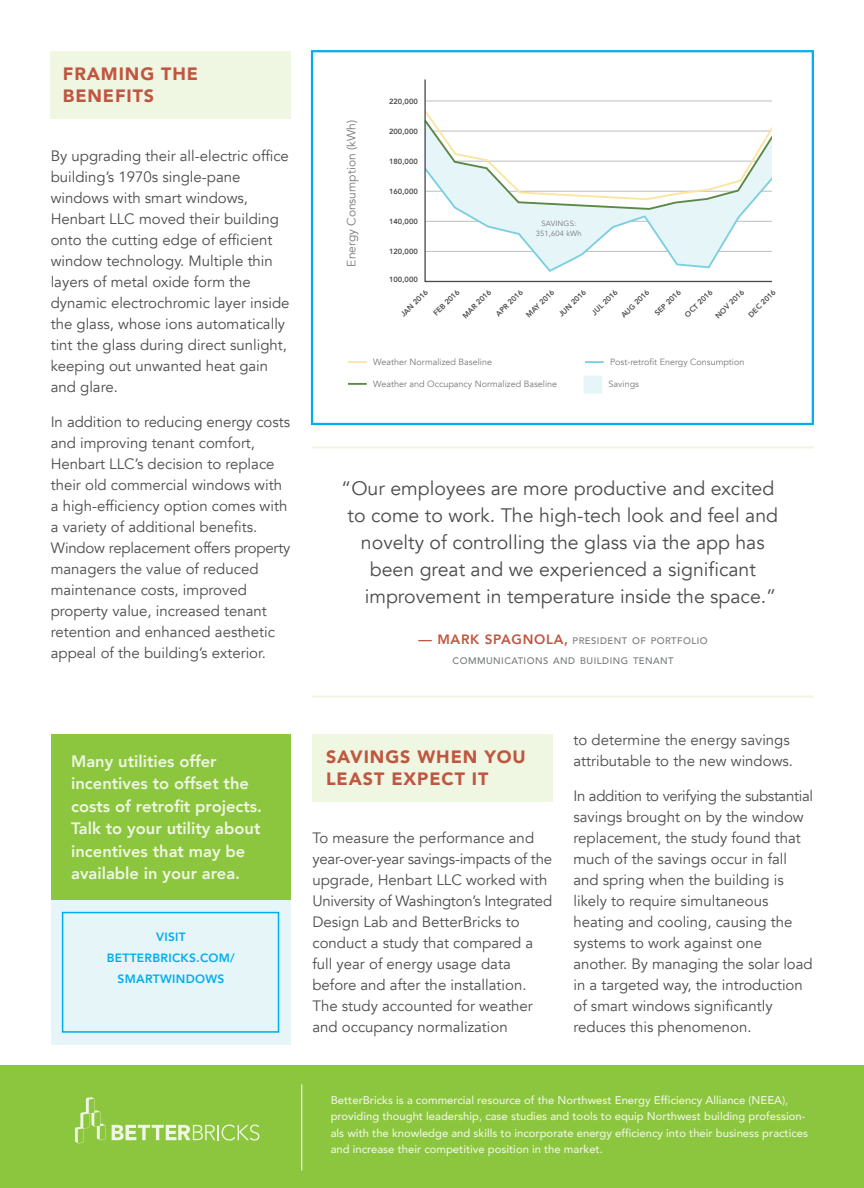
<style>
.page{position:relative;width:864px;height:1188px;background:#fff}
.page>*{position:absolute;margin:0;border:0;box-sizing:border-box;transform-origin:0 0}
.t1{font:19.5px "Avenir";color:#4b4c4d}
.t2{font:900 17.85px/22.5px "Avenir";letter-spacing:.05em;color:#bf5640}
.t3{font:800 16.5px/22.5px "Avenir";color:#eff6e2}
.t4{font:15px/21px "Avenir";color:#4b4c4d}
.t5{font:800 12px/21px "Avenir";letter-spacing:.025em;color:#00aeef;text-align:center}
.t6{font:12px "Avenir";color:#76787b}
.t7{font:500 11.25px/16.5px "Avenir";color:#eff6e2}
.t8{font:500 9.45px/19.5px "Avenir";letter-spacing:.05em;color:#76787b;text-align:center}
.t9{font:9px "Avenir";color:#76787b}
.t10{font:800 7.5px "Avenir";color:#4b4c4d}
.t11{font:7.5px/10.5px "Avenir";letter-spacing:.025em;color:#76787b;text-align:center}
.s1{font-weight:800;font-size:13.5px;color:#bf5640}
</style>
<div class="page">
<div style="left:50px;top:51px;width:240px;height:67px;background:#eff6e2"></div>
<hr style="left:312px;top:695px;width:501px;height:3px;background:#eff6e2">
<hr style="left:312px;top:446px;width:501px;height:2px;background:#eff6e2">
<div style="left:312px;top:734px;width:240px;height:67px;background:#eff6e2"></div>
<div style="left:0;top:1065px;width:864px;height:123px;background:#8bc63e"></div>
<hr style="left:301px;top:1084px;width:1px;height:87px;background:#eff6e2">
<svg style="left:112px;top:1124px;width:147px;height:17px"></svg>
<svg style="left:75px;top:1097px;width:31px;height:46px"></svg>
<div style="left:311px;top:50px;width:503px;height:375px;border:2px solid #00aeef"></div>
<svg style="left:424px;top:79px;width:348px;height:204px"></svg>
<svg style="left:348px;top:361px;width:19px;height:2px"></svg>
<svg style="left:348px;top:383px;width:19px;height:2px"></svg>
<svg style="left:585px;top:361px;width:19px;height:2px"></svg>
<div style="left:583px;top:376px;width:19px;height:18px;background:#e5f5f8"></div>
<div style="left:51px;top:734px;width:239px;height:166px;background:#8bc63e"></div>
<div style="left:51px;top:900px;width:239px;height:144px;background:#e5f5f8"></div>
<div style="left:62px;top:912px;width:217px;height:121px;border:2px solid #00aeef"></div>
<p class="t2" style="left:63px;top:62px;width:137px">FRAMING THE<br>BENEFITS</p>
<p class="t4" style="left:51px;top:146px;width:240px">By upgrading their all-electric office building’s 1970s single-pane windows with smart windows,<br>Henbart LLC moved their building onto the cutting edge of efficient window technology. Multiple thin layers of metal oxide form the dynamic electrochromic layer inside the glass, whose ions automatically tint the glass during direct sunlight, keeping out unwanted heat gain and glare.</p>
<p class="t4" style="left:51px;top:411px;width:241px">In addition to reducing energy costs and improving tenant comfort, Henbart LLC’s decision to replace their old commercial windows with a high-efficiency option comes with a variety of additional benefits.<br>Window replacement offers property managers the value of reduced maintenance costs, improved property value, increased tenant retention and enhanced aesthetic appeal of the building’s exterior.</p>
<p class="t6" style="left:344px;top:267px;width:148px;rotate:-90deg">Energy Consumption (kWh)</p>
<p class="t10" style="left:389px;top:95px;width:30px">220,000</p>
<p class="t10" style="left:389px;top:126px;width:30px">200,000</p>
<p class="t10" style="left:389px;top:156px;width:30px">180,000</p>
<p class="t10" style="left:389px;top:186px;width:30px">160,000</p>
<p class="t10" style="left:389px;top:216px;width:30px">140,000</p>
<p class="t10" style="left:389px;top:245px;width:30px">120,000</p>
<p class="t10" style="left:389px;top:274px;width:30px">100,000</p>
<p class="t11" style="left:536px;top:218px;width:47px">SAVINGS:<br>351,604 kWh</p>
<p class="t10" style="left:398px;top:311px;width:37px;rotate:-45deg">JAN 2016</p>
<p class="t10" style="left:430px;top:310px;width:35px;rotate:-45deg">FEB 2016</p>
<p class="t10" style="left:460px;top:313px;width:39px;rotate:-45deg">MAR 2016</p>
<p class="t10" style="left:493px;top:311px;width:36px;rotate:-45deg">APR 2016</p>
<p class="t10" style="left:523px;top:312px;width:38px;rotate:-45deg">MAY 2016</p>
<p class="t10" style="left:556px;top:311px;width:37px;rotate:-45deg">JUN 2016</p>
<p class="t10" style="left:589px;top:310px;width:35px;rotate:-45deg">JUL 2016</p>
<p class="t10" style="left:618px;top:312px;width:38px;rotate:-45deg">AUG 2016</p>
<p class="t10" style="left:652px;top:310px;width:35px;rotate:-45deg">SEP 2016</p>
<p class="t10" style="left:682px;top:312px;width:37px;rotate:-45deg">OCT 2016</p>
<p class="t10" style="left:713px;top:313px;width:39px;rotate:-45deg">NOV 2016</p>
<p class="t10" style="left:745px;top:312px;width:37px;rotate:-45deg">DEC 2016</p>
<p class="t9" style="left:373px;top:357px;width:120px">Weather Normalized Baseline</p>
<p class="t9" style="left:373px;top:379px;width:186px">Weather and Occupancy Normalized Baseline</p>
<p class="t9" style="left:610px;top:357px;width:136px">Post-retrofit Energy Consumption</p>
<p class="t9" style="left:609px;top:379px;width:32px">Savings</p>
<h1 class="t1" style="left:341px;top:477px;width:435px">“Our employees are more productive and excited</h1>
<h1 class="t1" style="left:348px;top:504px;width:432px">to come to work. The high-tech look and feel and</h1>
<h1 class="t1" style="left:361px;top:531px;width:405px">novelty of controlling the glass via the app has</h1>
<h1 class="t1" style="left:370px;top:558px;width:388px">been great and we experienced a significant</h1>
<h1 class="t1" style="left:365px;top:585px;width:413px">improvement in temperature inside the space.”</h1>
<p class="t8" style="left:419px;top:631px;width:291px"><span class="s1">— MARK SPAGNOLA,</span> PRESIDENT OF PORTFOLIO<br>COMMUNICATIONS AND BUILDING TENANT</p>
<p class="t3" style="left:71px;top:750px;width:192px">Many utilities offer incentives to offset the costs of retrofit projects.<br>Talk to your utility about incentives that may be available in your area.</p>
<p class="t5" style="left:107px;top:926px;width:130px">VISIT<br>BETTERBRICKS.COM/<br>SMARTWINDOWS</p>
<p class="t2" style="left:326px;top:745px;width:201px">SAVINGS WHEN YOU<br>LEAST EXPECT IT</p>
<p class="t4" style="left:312px;top:827px;width:241px">To measure the performance and year-over-year savings-impacts of the upgrade, Henbart LLC worked with University of Washington’s Integrated Design Lab and BetterBricks to conduct a study that compared a full year of energy usage data before and after the installation.<br>The study accounted for weather and occupancy normalization</p>
<p class="t4" style="left:573px;top:730px;width:221px">to determine the energy savings attributable to the new windows.</p>
<p class="t4" style="left:573px;top:785px;width:241px">In addition to verifying the substantial savings brought on by the window replacement, the study found that much of the savings occur in fall and spring when the building is likely to require simultaneous heating and cooling, causing the systems to work against one another. By managing the solar load in a targeted way, the introduction of smart windows significantly reduces this phenomenon.</p>
<p class="t7" style="left:331px;top:1091px;width:479px">BetterBricks is a commercial resource of the Northwest Energy Efficiency Alliance (NEEA), providing thought leadership, case studies and tools to equip Northwest building profession&shy;als with the knowledge and skills to incorporate energy efficiency into their business practices and increase their competitive position in the market.</p>
</div>
